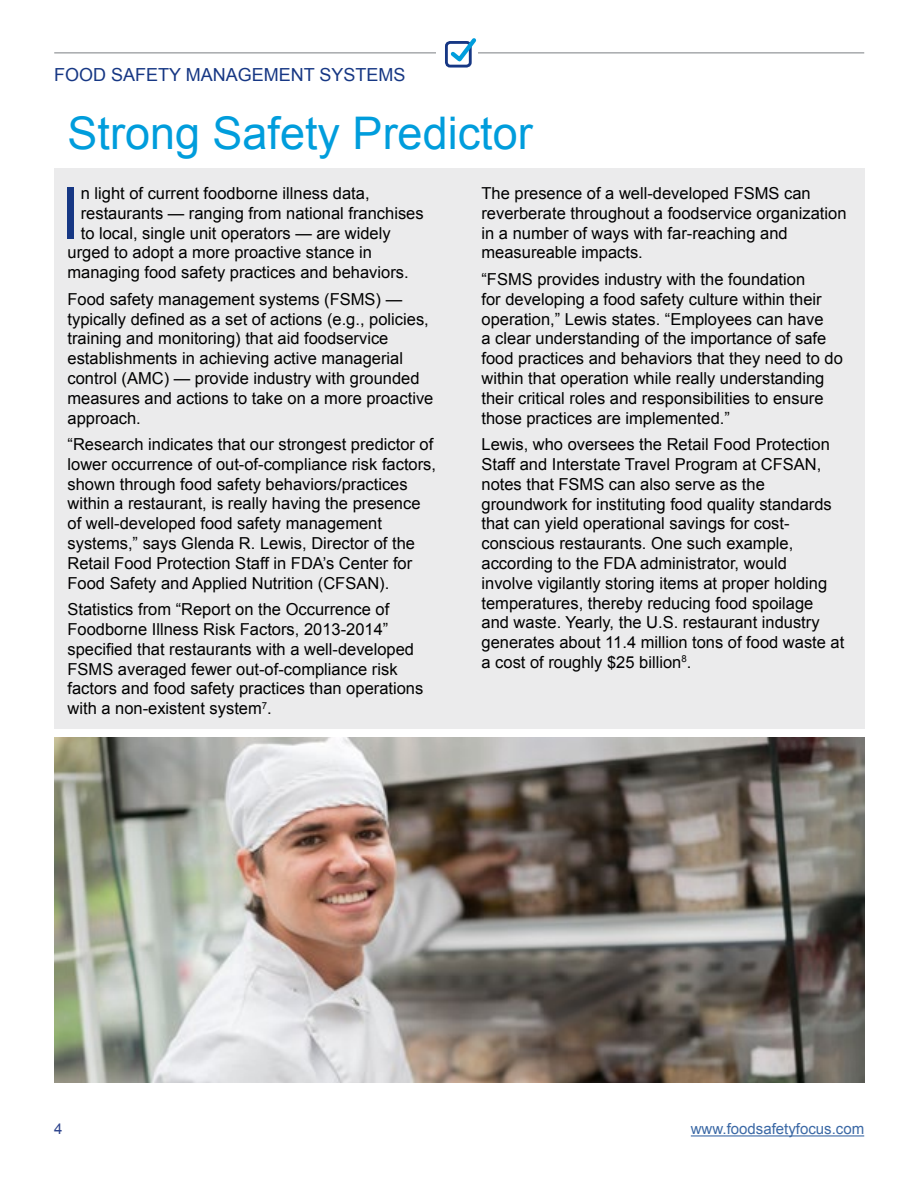
<style>
.page{position:relative;width:918px;height:1188px;background:#fff}
.page>*{position:absolute;margin:0;border:0;box-sizing:border-box;transform-origin:0 0}
.t1{font:71.85px "Arial";color:#163784}
.t2{font:45px "Arial";color:#009ddc}
.t3{font:18px "Arial";color:#163784}
.t4{font:16.5px/19.8px "Arial";color:#000}
.t5{font:15px "Arial";color:#3a68a5}
.t6{font:15px "Arial";color:#2d448d}
</style>
<div class="page">
<div style="left:54px;top:169px;width:810px;height:560px;background:#ebebec"></div>
<img style="left:54px;top:737px;width:810px;height:345px">
<hr style="left:54px;top:52px;width:810px;height:2px;background:#a7a9ac">
<div style="left:437px;top:33px;width:41px;height:39px;background:#fff"></div>
<div style="left:445px;top:41px;width:27px;height:27px;border:3px solid #163784;border-radius:4px"></div>
<svg style="left:447px;top:38px;width:33px;height:27px"></svg>
<hr style="left:691px;top:1135px;width:173px;height:1px;background:#3a68a5">
<p class="t3" style="left:54px;top:63px;width:353px">FOOD SAFETY MANAGEMENT SYSTEMS</p>
<h2 class="t2" style="left:68px;top:104px;width:467px">Strong Safety Predictor</h2>
<h1 class="t1" style="left:61px;top:166px;width:21px">I</h1>
<p class="t4" style="left:81px;top:183px;width:290px">n light of current foodborne illness data,</p>
<p class="t4" style="left:81px;top:203px;width:344px">restaurants — ranging from national franchises</p>
<p class="t4" style="left:81px;top:223px;width:311px">to local, single unit operators — are widely</p>
<p class="t4" style="left:68px;top:243px;width:306px">urged to adopt a more proactive stance in</p>
<p class="t4" style="left:68px;top:263px;width:343px">managing food safety practices and behaviors.</p>
<p class="t4" style="left:68px;top:289px;width:367px">Food safety management systems (FSMS) — typically defined as a set of actions (e.g., policies, training and monitoring) that aid foodservice establishments in achieving active managerial control (AMC) — provide industry with grounded measures and actions to take on a more proactive approach.</p>
<p class="t4" style="left:68px;top:435px;width:370px">“Research indicates that our strongest predictor of lower occurrence of out-of-compliance risk factors, shown through food safety behaviors/practices within a restaurant, is really having the presence of well-developed food safety management systems,” says Glenda R. Lewis, Director of the Retail Food Protection Staff in FDA’s Center for Food Safety and Applied Nutrition (CFSAN).</p>
<p class="t4" style="left:68px;top:600px;width:357px">Statistics from “Report on the Occurrence of Foodborne Illness Risk Factors, 2013-2014” specified that restaurants with a well-developed FSMS averaged fewer out-of-compliance risk factors and food safety practices than operations with a non-existent system<sup>7</sup>.</p>
<p class="t4" style="left:482px;top:183px;width:367px">The presence of a well-developed FSMS can reverberate throughout a foodservice organization in a number of ways with far-reaching and measureable impacts.</p>
<p class="t4" style="left:482px;top:269px;width:363px">“FSMS provides industry with the foundation<br>for developing a food safety culture within their operation,” Lewis states. “Employees can have<br>a clear understanding of the importance of safe food practices and behaviors that they need to do within that operation while really understanding their critical roles and responsibilities to ensure those practices are implemented.”</p>
<p class="t4" style="left:482px;top:435px;width:364px">Lewis, who oversees the Retail Food Protection Staff and Interstate Travel Program at CFSAN, notes that FSMS can also serve as the groundwork for instituting food quality standards that can yield operational savings for cost&shy;conscious restaurants. One such example, according to the FDA administrator, would<br>involve vigilantly storing items at proper holding temperatures, thereby reducing food spoilage and waste. Yearly, the U.S. restaurant industry generates about 11.4 million tons of food waste at a cost of roughly $25 billion<sup>8</sup>.</p>
<p class="t6" style="left:54px;top:1119px;width:10px">4</p>
<p class="t5" style="left:691px;top:1119px;width:175px">www.foodsafetyfocus.com</p>
</div>
